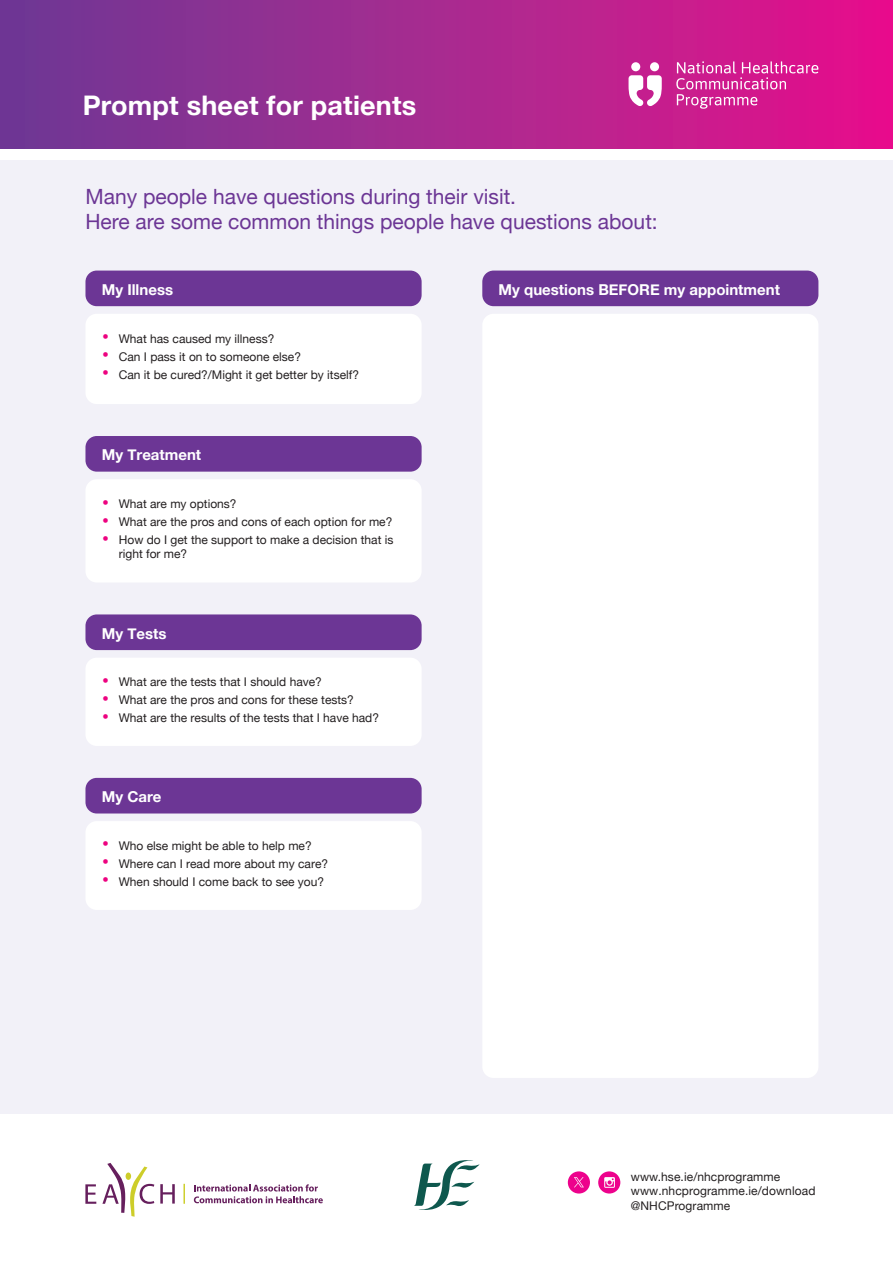
<style>
.page{position:relative;width:893px;height:1263px;background:#fff}
.page>*{position:absolute;margin:0;border:0;box-sizing:border-box;transform-origin:0 0}
.t1{font:700 27px "Helvetica Neue";letter-spacing:.01em;color:#fff}
.t2{font:21px/25.5px "Helvetica Neue";color:#6c3695}
.t3{font:700 15px "Helvetica Neue";color:#fff}
.t4{font:12px/13.5px "Helvetica Neue";color:#231f20}
.s1{font-size:21px;color:#ed0280}
</style>
<div class="page">
<svg style="left:85px;top:1184px;width:11px;height:20px"></svg>
<svg style="left:160px;top:1184px;width:15px;height:19px"></svg>
<svg style="left:102px;top:1163px;width:52px;height:54px"></svg>
<div style="left:126px;top:1172px;width:5px;height:8px;background:#cdcd2a;border-radius:50%"></div>
<hr style="left:183px;top:1184px;width:2px;height:20px;background:#cdce2a">
<svg style="left:194px;top:1184px;width:129px;height:19px"></svg>
<svg style="left:414px;top:1160px;width:66px;height:50px"></svg>
<div style="left:0;top:160px;width:893px;height:953px;background:#f2f1f8"></div>
<div style="left:598px;top:1171px;width:22px;height:22px;background:#ed028c;border-radius:50%"></div>
<svg style="left:604px;top:1177px;width:11px;height:11px"></svg>
<div style="left:568px;top:1171px;width:22px;height:22px;background:#ed028c;border-radius:50%"></div>
<svg style="left:574px;top:1177px;width:10px;height:10px"></svg>
<div style="left:85px;top:271px;width:337px;height:35px;background:#6c3695;border-radius:11px"></div>
<div style="left:85px;top:314px;width:337px;height:90px;background:#fff;border-radius:11px"></div>
<div style="left:482px;top:271px;width:336px;height:35px;background:#6c3695;border-radius:11px"></div>
<div style="left:482px;top:314px;width:336px;height:764px;background:#fff;border-radius:11px"></div>
<div style="left:85px;top:436px;width:337px;height:36px;background:#6c3695;border-radius:11px"></div>
<div style="left:85px;top:479px;width:337px;height:103px;background:#fff;border-radius:11px"></div>
<div style="left:85px;top:614px;width:337px;height:36px;background:#6c3695;border-radius:11px"></div>
<div style="left:85px;top:658px;width:337px;height:88px;background:#fff;border-radius:11px"></div>
<div style="left:85px;top:778px;width:337px;height:35px;background:#6c3695;border-radius:11px"></div>
<div style="left:85px;top:821px;width:337px;height:89px;background:#fff;border-radius:11px"></div>
<div style="left:0;top:0;width:893px;height:149px;background:linear-gradient(to right,#6c3c94,#e6128b)"></div>
<svg style="left:676px;top:61px;width:142px;height:48px;background:#d93b9e"></svg>
<div style="left:650px;top:62px;width:9px;height:9px;background:#fff;border-radius:50%"></div>
<svg style="left:629px;top:75px;width:33px;height:32px"></svg>
<div style="left:631px;top:62px;width:9px;height:9px;background:#fff;border-radius:50%"></div>
<h1 class="t1" style="left:83px;top:84px;width:335px">Prompt sheet for patients</h1>
<h2 class="t2" style="left:85px;top:185px;width:574px">Many people have questions during their visit.<br>Here are some common things people have questions about:</h2>
<p class="t3" style="left:102px;top:277px;width:73px">My Illness</p>
<p class="t3" style="left:499px;top:277px;width:283px">My questions BEFORE my appointment</p>
<p class="t4" style="left:102px;top:332px;width:174px"><span class="s1">•</span> What has caused my illness?</p>
<p class="t4" style="left:102px;top:350px;width:201px"><span class="s1">•</span> Can I pass it on to someone else?</p>
<p class="t4" style="left:102px;top:368px;width:259px"><span class="s1">•</span> Can it be cured?/Might it get better by itself?</p>
<p class="t3" style="left:102px;top:443px;width:101px">My Treatment</p>
<p class="t4" style="left:102px;top:498px;width:136px"><span class="s1">•</span> What are my options?</p>
<p class="t4" style="left:102px;top:516px;width:292px"><span class="s1">•</span> What are the pros and cons of each option for me?</p>
<p class="t4" style="left:119px;top:534px;width:276px;text-indent:-17px"><span class="s1">•</span> How do I get the support to make a decision that is right for me?</p>
<p class="t3" style="left:102px;top:621px;width:66px">My Tests</p>
<p class="t4" style="left:102px;top:676px;width:222px"><span class="s1">•</span> What are the tests that I should have?</p>
<p class="t4" style="left:102px;top:694px;width:254px"><span class="s1">•</span> What are the pros and cons for these tests?</p>
<p class="t4" style="left:102px;top:712px;width:279px"><span class="s1">•</span> What are the results of the tests that I have had?</p>
<p class="t3" style="left:102px;top:785px;width:61px">My Care</p>
<p class="t4" style="left:102px;top:839px;width:211px"><span class="s1">•</span> Who else might be able to help me?</p>
<p class="t4" style="left:102px;top:857px;width:228px"><span class="s1">•</span> Where can I read more about my care?</p>
<p class="t4" style="left:102px;top:875px;width:224px"><span class="s1">•</span> When should I come back to see you?</p>
<p class="t4" style="left:631px;top:1171px;width:186px">www.hse.ie/nhcprogramme www.nhcprogramme.ie/download</p>
<p class="t4" style="left:631px;top:1199px;width:101px">@NHCProgramme</p>
</div>
